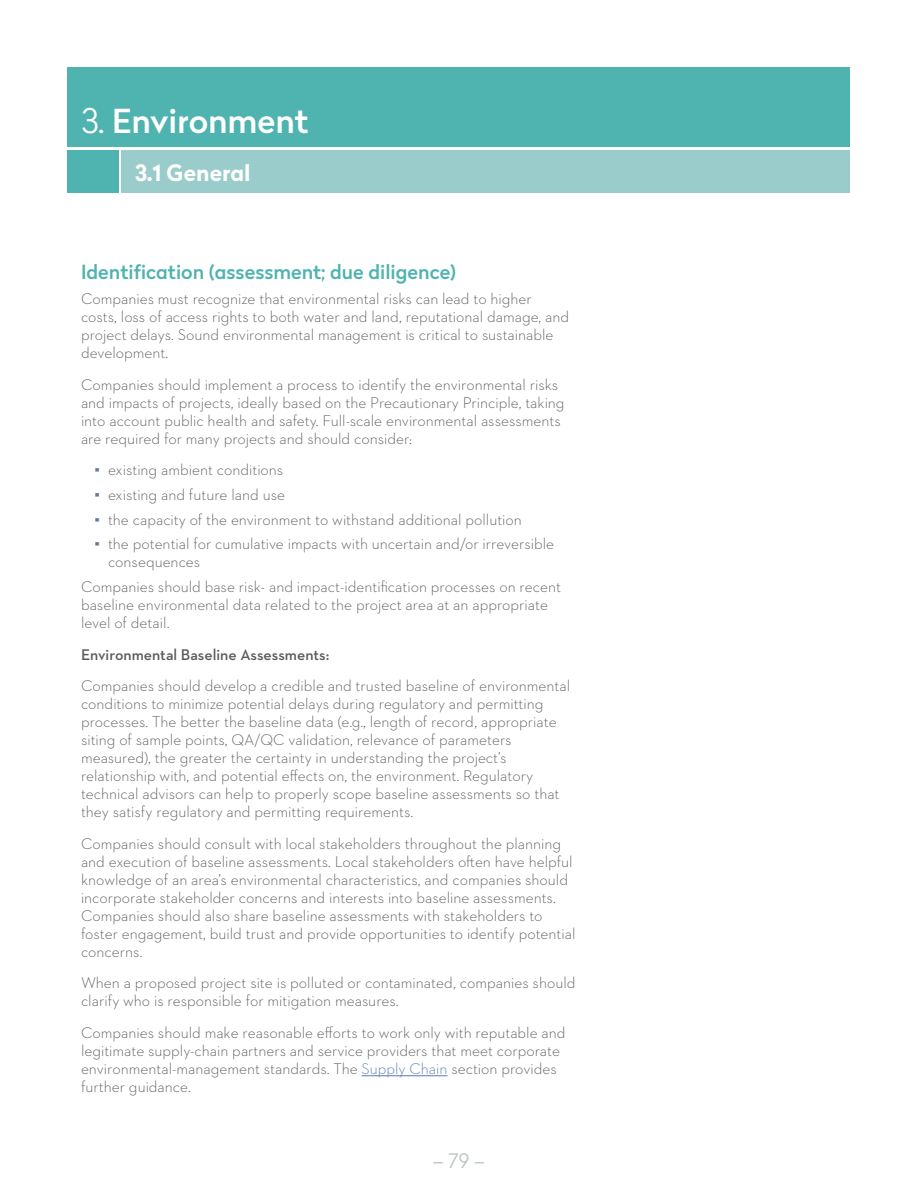
<style>
.page{position:relative;width:918px;height:1188px;background:#fff}
.page>*{position:absolute;margin:0;border:0;box-sizing:border-box;transform-origin:0 0}
.t1{font:500 33px "Radikal";color:#fff}
.t2{font:700 22.5px "Radikal";color:#fff}
.t3{font:500 19.5px "Radikal";color:#4fb3af}
.t4{font:300 19.5px "Radikal";color:#bbc4c0}
.t5{font:300 15.75px/18px "Neutraface 2 Text";color:#5d5a5d}
.t6{font:600 15.75px "Neutraface 2 Text";color:#5d5a5d}
.s1{font-weight:300}
.s2{font-family:"Times New Roman";font-weight:400;color:#677a91}
.s3{color:#5879b0}
</style>
<div class="page">
<div style="left:67px;top:150px;width:52px;height:43px;background:#4fb3af"></div>
<hr style="left:362px;top:1076px;width:86px;height:1px;background:#5879b0">
<div style="left:68px;top:68px;width:782px;height:79px;background:#4fb3af"></div>
<div style="left:122px;top:150px;width:728px;height:43px;background:#99ccca"></div>
<h1 class="t1" style="left:81px;top:98px;width:229px"><span class="s1">3.</span> Environment</h1>
<h2 class="t2" style="left:135px;top:156px;width:117px">3.1 General</h2>
<p class="t3" style="left:81px;top:258px;width:377px">Identification (assessment; due diligence)</p>
<p class="t5" style="left:81px;top:290px;width:490px">Companies must recognize that environmental risks can lead to higher costs, loss of access rights to both water and land, reputational damage, and project delays. Sound environmental management is critical to sustainable development.</p>
<p class="t5" style="left:81px;top:375px;width:485px">Companies should implement a process to identify the environmental risks and impacts of projects, ideally based on the Precautionary Principle, taking into account public health and safety. Full-scale environmental assessments are required for many projects and should consider:</p>
<p class="t5" style="left:95px;top:461px;width:190px"><span class="s2">▪</span> existing ambient conditions</p>
<p class="t5" style="left:95px;top:485px;width:192px"><span class="s2">▪</span> existing and future land use</p>
<p class="t5" style="left:95px;top:510px;width:429px"><span class="s2">▪</span> the capacity of the environment to withstand additional pollution</p>
<p class="t5" style="left:108px;top:535px;width:448px;text-indent:-13px"><span class="s2">▪</span> the potential for cumulative impacts with uncertain and/or irreversible consequences</p>
<p class="t5" style="left:81px;top:578px;width:481px">Companies should base risk- and impact-identification processes on recent baseline environmental data related to the project area at an appropriate level of detail.</p>
<p class="t6" style="left:81px;top:644px;width:250px">Environmental Baseline Assessments:</p>
<p class="t5" style="left:81px;top:677px;width:491px">Companies should develop a credible and trusted baseline of environmental conditions to minimize potential delays during regulatory and permitting processes. The better the baseline data (e.g., length of record, appropriate siting of sample points, QA/QC validation, relevance of parameters measured), the greater the certainty in understanding the project’s relationship with, and potential effects on, the environment. Regulatory technical advisors can help to properly scope baseline assessments so that they satisfy regulatory and permitting requirements.</p>
<p class="t5" style="left:81px;top:834px;width:496px">Companies should consult with local stakeholders throughout the planning and execution of baseline assessments. Local stakeholders often have helpful knowledge of an area’s environmental characteristics, and companies should incorporate stakeholder concerns and interests into baseline assessments.<br>Companies should also share baseline assessments with stakeholders to foster engagement, build trust and provide opportunities to identify potential concerns.</p>
<p class="t5" style="left:81px;top:974px;width:496px">When a proposed project site is polluted or contaminated, companies should clarify who is responsible for mitigation measures.</p>
<p class="t5" style="left:81px;top:1023px;width:486px">Companies should make reasonable efforts to work only with reputable and legitimate supply-chain partners and service providers that meet corporate environmental-management standards. The <span class="s3">Supply Chain</span> section provides further guidance.</p>
<p class="t4" style="left:433px;top:1148px;width:54px">– 79 –</p>
</div>
